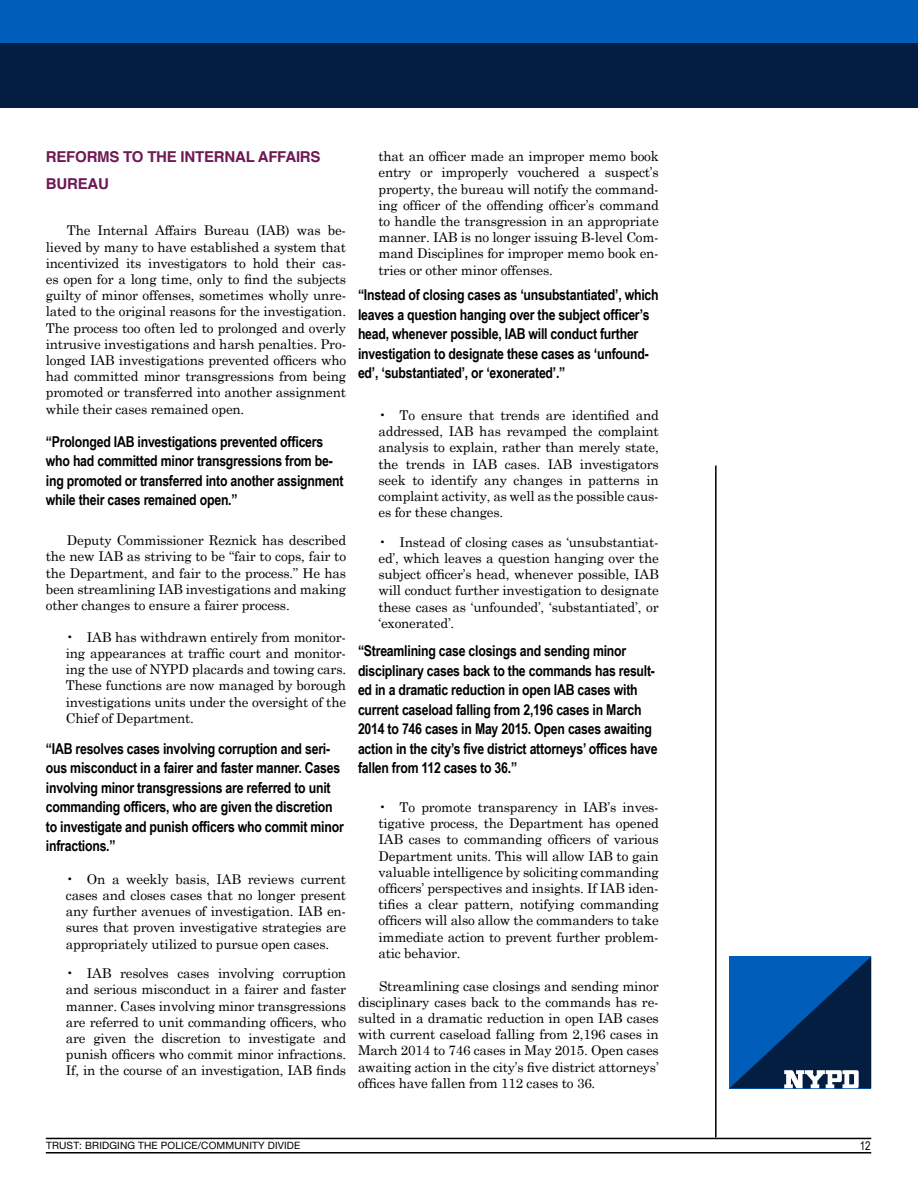
<style>
.page{position:relative;width:918px;height:1188px;background:#fff}
.page>*{position:absolute;margin:0;border:0;box-sizing:border-box;transform-origin:0 0}
.t1{font:700 15px/19.5px "Arial Narrow";letter-spacing:-.015em;color:#000}
.t2{font:700 15px/27px "Helvetica";letter-spacing:-.015em;color:#6d1952}
.t3{font:13.5px/16.2px "Century Schoolbook";letter-spacing:-.015em;color:#000;text-align:justify}
.t4{font:12px "Arial Narrow";color:#000}
.t5{font:10.2px "Helvetica Neue";letter-spacing:.015em;color:#000}
</style>
<div class="page">
<div style="left:0;top:0;width:918px;height:108px;background:#005db9"></div>
<div style="left:0;top:43px;width:918px;height:65px;background:#041e41"></div>
<hr style="left:46px;top:1138px;width:825px;height:1px;background:#000">
<hr style="left:46px;top:1152px;width:825px;height:2px;background:#000">
<hr style="left:715px;top:466px;width:2px;height:671px;background:#000">
<svg style="left:729px;top:956px;width:142px;height:132px;background:#0d4886"></svg>
<p class="t2" style="left:46px;top:144px;width:276px">REFORMS TO THE INTERNAL AFFAIRS<br>BUREAU</p>
<p class="t3" style="left:46px;top:222px;width:302px;text-indent:21px">The Internal Affairs Bureau (IAB) was be&shy;lieved by many to have established a system that incentivized its investigators to hold their cas&shy;es open for a long time, only to find the subjects guilty of minor offenses, sometimes wholly unre&shy;lated to the original reasons for the investigation.<br>The process too often led to prolonged and overly intrusive investigations and harsh penalties. Pro&shy;longed IAB investigations prevented officers who had committed minor transgressions from being promoted or transferred into another assignment while their cases remained open.</p>
<p class="t1" style="left:46px;top:431px;width:299px">“Prolonged IAB investigations prevented officers who had committed minor transgressions from be&shy;ing promoted or transferred into another assignment while their cases remained open.”</p>
<p class="t3" style="left:46px;top:532px;width:302px;text-indent:21px">Deputy Commissioner Reznick has described the new IAB as striving to be “fair to cops, fair to the Department, and fair to the process.” He has been streamlining IAB investigations and making other changes to ensure a fairer process.</p>
<p class="t3" style="left:66px;top:628px;width:282px">• IAB has withdrawn entirely from monitor&shy;ing appearances at traffic court and monitor&shy;ing the use of NYPD placards and towing cars.<br>These functions are now managed by borough investigations units under the oversight of the Chief of Department.</p>
<p class="t1" style="left:46px;top:738px;width:299px">“IAB resolves cases involving corruption and seri&shy;ous misconduct in a fairer and faster manner. Cases involving minor transgressions are referred to unit commanding officers, who are given the discretion to investigate and punish officers who commit minor infractions.”</p>
<p class="t3" style="left:66px;top:870px;width:282px">• On a weekly basis, IAB reviews current cases and closes cases that no longer present any further avenues of investigation. IAB en&shy;sures that proven investigative strategies are appropriately utilized to pursue open cases.</p>
<p class="t3" style="left:66px;top:965px;width:282px">• IAB resolves cases involving corruption and serious misconduct in a fairer and faster manner. Cases involving minor transgressions are referred to unit commanding officers, who are given the discretion to investigate and punish officers who commit minor infractions.<br>If, in the course of an investigation, IAB finds</p>
<p class="t3" style="left:379px;top:148px;width:282px">that an officer made an improper memo book entry or improperly vouchered a suspect’s property, the bureau will notify the command&shy;ing officer of the offending officer’s command to handle the transgression in an appropriate manner. IAB is no longer issuing B-level Com&shy;mand Disciplines for improper memo book en&shy;tries or other minor offenses.</p>
<p class="t1" style="left:358px;top:285px;width:302px">“Instead of closing cases as ‘unsubstantiated’, which leaves a question hanging over the subject officer’s head, whenever possible, IAB will conduct further investigation to designate these cases as ‘unfound&shy;ed’, ‘substantiated’, or ‘exonerated’.”</p>
<p class="t3" style="left:379px;top:407px;width:282px">• To ensure that trends are identified and addressed, IAB has revamped the complaint analysis to explain, rather than merely state, the trends in IAB cases. IAB investigators seek to identify any changes in patterns in complaint activity, as well as the possible caus&shy;es for these changes.</p>
<p class="t3" style="left:379px;top:534px;width:282px">• Instead of closing cases as ‘unsubstantiat&shy;ed’, which leaves a question hanging over the subject officer’s head, whenever possible, IAB will conduct further investigation to designate these cases as ‘unfounded’, ‘substantiated’, or ‘exonerated’.</p>
<p class="t1" style="left:358px;top:641px;width:301px">“Streamlining case closings and sending minor disciplinary cases back to the commands has result&shy;ed in a dramatic reduction in open IAB cases with current caseload falling from 2,196 cases in March 2014 to 746 cases in May 2015. Open cases awaiting action in the city’s five district attorneys’ offices have fallen from 112 cases to 36.”</p>
<p class="t3" style="left:379px;top:799px;width:282px">• To promote transparency in IAB’s inves&shy;tigative process, the Department has opened IAB cases to commanding officers of various Department units. This will allow IAB to gain valuable intelligence by soliciting commanding officers’ perspectives and insights. If IAB iden&shy;tifies a clear pattern, notifying commanding officers will also allow the commanders to take immediate action to prevent further problem&shy;atic behavior.</p>
<p class="t3" style="left:358px;top:977px;width:302px;text-indent:21px">Streamlining case closings and sending minor disciplinary cases back to the commands has re&shy;sulted in a dramatic reduction in open IAB cases with current caseload falling from 2,196 cases in March 2014 to 746 cases in May 2015. Open cases awaiting action in the city’s five district attorneys’ offices have fallen from 112 cases to 36.</p>
<p class="t5" style="left:46px;top:1138px;width:256px">TRUST: BRIDGING THE POLICE/COMMUNITY DIVIDE</p>
<p class="t4" style="left:860px;top:1137px;width:12px">12</p>
</div>
